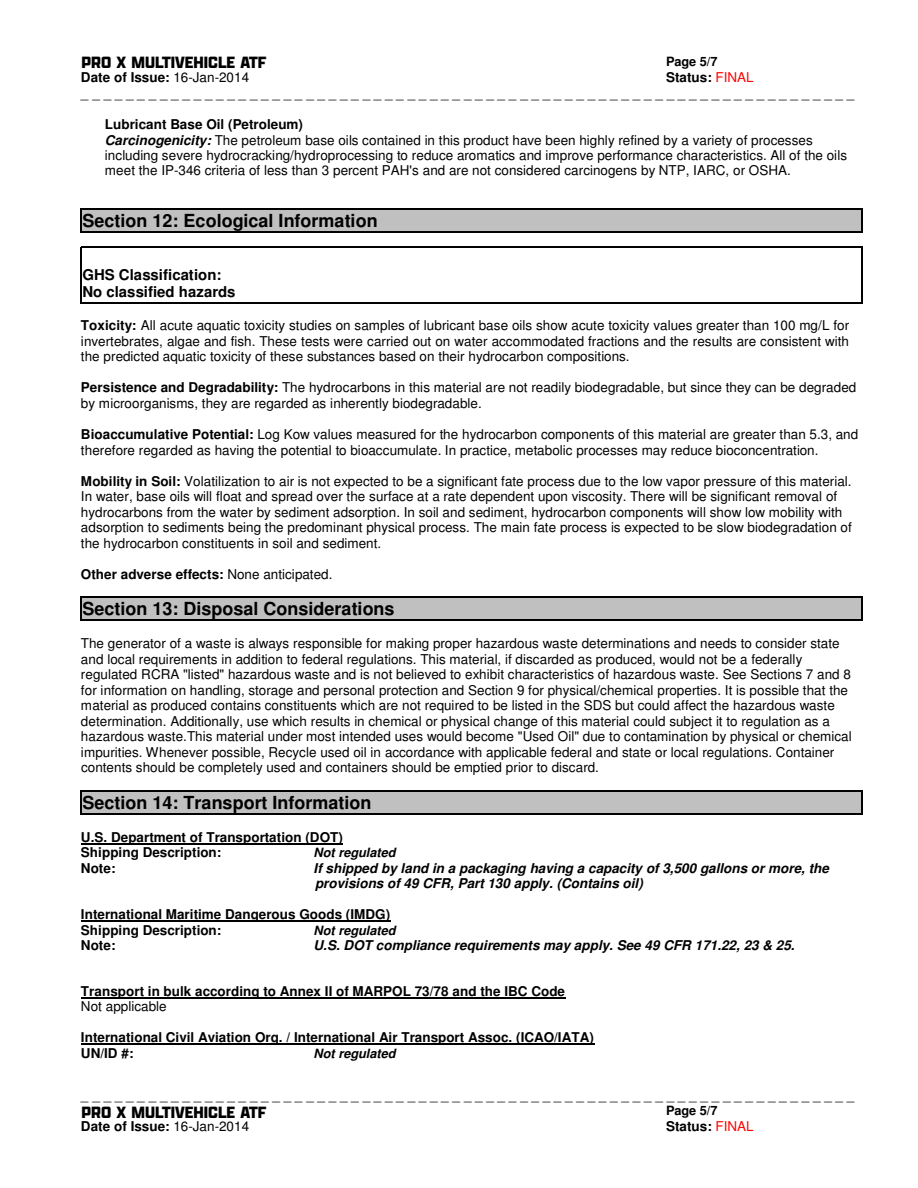
<style>
.page{position:relative;width:918px;height:1188px;background:#fff}
.page>*{position:absolute;margin:0;border:0;box-sizing:border-box;transform-origin:0 0}
.t1{font:700 18px "Helvetica";color:#000}
.t2{font:16.2px "PROX Bold";color:#000}
.t3{font:700 15px/17.2px "Helvetica";color:#000}
.t4{font:13.5px/15.5px "Helvetica";letter-spacing:.005em;color:#000}
.t5{font:700 13.5px/15.5px "Helvetica";letter-spacing:.005em;color:#000}
.t6{font:italic 700 13.5px/15.6px "Helvetica";letter-spacing:.005em;color:#000}
.t7{font:italic 700 12.75px "Helvetica";letter-spacing:-.005em;color:#000}
.t8{font:700 12.75px "Helvetica";letter-spacing:-.005em;color:#000}
.s1{font-weight:400}
.s2{font-weight:700}
.s3{color:#f00}
.s4{font-weight:700;font-style:italic}
.s5{font-weight:400;color:#f00}
</style>
<div class="page">
<div style="left:81px;top:209px;width:782px;height:23px;background:#c0c0c0"></div>
<hr style="left:81px;top:208px;width:782px;height:1px;background:#010101">
<hr style="left:81px;top:232px;width:782px;height:1px;background:#010101">
<svg style="left:81px;top:209px;width:1px;height:23px"></svg>
<svg style="left:862px;top:209px;width:1px;height:23px"></svg>
<hr style="left:81px;top:247px;width:782px;height:1px;background:#010101">
<hr style="left:81px;top:302px;width:782px;height:1px;background:#010101">
<hr style="left:81px;top:247px;width:1px;height:56px;background:#010101">
<hr style="left:862px;top:247px;width:1px;height:56px;background:#010101">
<div style="left:81px;top:597px;width:782px;height:24px;background:#c0c0c0"></div>
<hr style="left:81px;top:597px;width:782px;height:1px;background:#010101">
<hr style="left:81px;top:620px;width:782px;height:1px;background:#010101">
<svg style="left:81px;top:598px;width:1px;height:22px"></svg>
<svg style="left:862px;top:598px;width:1px;height:22px"></svg>
<div style="left:81px;top:791px;width:782px;height:23px;background:#c0c0c0"></div>
<hr style="left:81px;top:790px;width:782px;height:1px;background:#010101">
<hr style="left:81px;top:813px;width:782px;height:1px;background:#010101">
<svg style="left:81px;top:791px;width:1px;height:22px"></svg>
<svg style="left:862px;top:791px;width:1px;height:22px"></svg>
<hr style="left:81px;top:843px;width:262px;height:2px;background:#000">
<hr style="left:81px;top:921px;width:309px;height:1px;background:#000">
<hr style="left:81px;top:997px;width:484px;height:2px;background:#000">
<hr style="left:81px;top:1043px;width:513px;height:2px;background:#000">
<p class="t4" style="left:81px;top:55px;width:208px">778632 - MaxPro Multivehicle ATF</p>
<p class="t8" style="left:666px;top:57px;width:53px">Page 5/7</p>
<p class="t5" style="left:81px;top:71px;width:170px">Date of Issue: <span class="s1">16-Jan-2014</span></p>
<p class="t2" style="left:82px;top:55px;width:186px">PRO X MULTIVEHICLE ATF</p>
<p class="t4" style="left:81px;top:70px;width:775px;line-height:15.9px;text-indent:585px"><span class="s2">Status:</span> <span class="s3">FINAL<br></span>_ _ _ _ _ _ _ _ _ _ _ _ _ _ _ _ _ _ _ _ _ _ _ _ _ _ _ _ _ _ _ _ _ _ _ _ _ _ _ _ _ _ _ _ _ _ _ _ _ _ _ _ _ _ _ _ _ _ _ _ _ _ _ _ _ _ _ _ _</p>
<p class="t4" style="left:105px;top:117px;width:744px"><span class="s2">Lubricant Base Oil (Petroleum)<br></span><span class="s4">Carcinogenicity:</span> The petroleum base oils contained in this product have been highly refined by a variety of processes including severe hydrocracking/hydroprocessing to reduce aromatics and improve performance characteristics. All of the oils meet the IP-346 criteria of less than 3 percent PAH's and are not considered carcinogens by NTP, IARC, or OSHA.</p>
<h1 class="t1" style="left:82px;top:214px;width:297px">Section 12: Ecological Information</h1>
<p class="t3" style="left:82px;top:267px;width:155px">GHS Classification:<br>No classified hazards</p>
<p class="t4" style="left:81px;top:319px;width:770px;text-align:justify"><span class="s2">Toxicity:</span> All acute aquatic toxicity studies on samples of lubricant base oils show acute toxicity values greater than 100 mg/L for invertebrates, algae and fish. These tests were carried out on water accommodated fractions and the results are consistent with the predicted aquatic toxicity of these substances based on their hydrocarbon compositions.</p>
<p class="t4" style="left:81px;top:381px;width:777px"><span class="s2">Persistence and Degradability:</span> The hydrocarbons in this material are not readily biodegradable, but since they can be degraded by microorganisms, they are regarded as inherently biodegradable.</p>
<p class="t4" style="left:81px;top:428px;width:779px"><span class="s2">Bioaccumulative Potential:</span> Log Kow values measured for the hydrocarbon components of this material are greater than 5.3, and therefore regarded as having the potential to bioaccumulate. In practice, metabolic processes may reduce bioconcentration.</p>
<p class="t4" style="left:81px;top:475px;width:772px"><span class="s2">Mobility in Soil:</span> Volatilization to air is not expected to be a significant fate process due to the low vapor pressure of this material.<br>In water, base oils will float and spread over the surface at a rate dependent upon viscosity. There will be significant removal of hydrocarbons from the water by sediment adsorption. In soil and sediment, hydrocarbon components will show low mobility with adsorption to sediments being the predominant physical process. The main fate process is expected to be slow biodegradation of the hydrocarbon constituents in soil and sediment.</p>
<p class="t5" style="left:81px;top:567px;width:253px">Other adverse effects: <span class="s1">None anticipated.</span></p>
<h1 class="t1" style="left:82px;top:602px;width:314px">Section 13: Disposal Considerations</h1>
<p class="t4" style="left:81px;top:637px;width:772px">The generator of a waste is always responsible for making proper hazardous waste determinations and needs to consider state and local requirements in addition to federal regulations. This material, if discarded as produced, would not be a federally regulated RCRA "listed" hazardous waste and is not believed to exhibit characteristics of hazardous waste. See Sections 7 and 8 for information on handling, storage and personal protection and Section 9 for physical/chemical properties. It is possible that the material as produced contains constituents which are not required to be listed in the SDS but could affect the hazardous waste determination. Additionally, use which results in chemical or physical change of this material could subject it to regulation as a hazardous waste.This material under most intended uses would become "Used Oil" due to contamination by physical or chemical impurities. Whenever possible, Recycle used oil in accordance with applicable federal and state or local regulations. Container contents should be completely used and containers should be emptied prior to discard.</p>
<h1 class="t1" style="left:82px;top:795px;width:291px">Section 14: Transport Information</h1>
<p class="t5" style="left:81px;top:830px;width:263px">U.S. Department of Transportation (DOT)<br>Shipping Description:</p>
<p class="t7" style="left:314px;top:848px;width:84px">Not regulated</p>
<p class="t5" style="left:81px;top:861px;width:36px">Note:</p>
<p class="t6" style="left:314px;top:861px;width:517px">If shipped by land in a packaging having a capacity of 3,500 gallons or more, the provisions of 49 CFR, Part 130 apply. (Contains oil)</p>
<p class="t5" style="left:81px;top:908px;width:311px">International Maritime Dangerous Goods (IMDG)<br>Shipping Description:</p>
<p class="t7" style="left:314px;top:925px;width:84px">Not regulated</p>
<p class="t5" style="left:81px;top:939px;width:36px">Note:</p>
<p class="t6" style="left:314px;top:939px;width:483px">U.S. DOT compliance requirements may apply. See 49 CFR 171.22, 23 &amp; 25.</p>
<p class="t5" style="left:81px;top:985px;width:486px">Transport in bulk according to Annex II of MARPOL 73/78 and the IBC Code</p>
<p class="t4" style="left:81px;top:1000px;width:87px">Not applicable</p>
<p class="t5" style="left:81px;top:1031px;width:514px">International Civil Aviation Org. / International Air Transport Assoc. (ICAO/IATA)<br>UN/ID #:</p>
<p class="t7" style="left:314px;top:1048px;width:84px">Not regulated</p>
<p class="t4" style="left:81px;top:1088px;width:775px">_ _ _ _ _ _ _ _ _ _ _ _ _ _ _ _ _ _ _ _ _ _ _ _ _ _ _ _ _ _ _ _ _ _ _ _ _ _ _ _ _ _ _ _ _ _ _ _ _ _ _ _ _ _ _ _ _ _ _ _ _ _ _ _ _ _ _ _ _<br>778632 - MaxPro Multivehicle ATF</p>
<p class="t8" style="left:666px;top:1106px;width:53px">Page 5/7</p>
<p class="t2" style="left:82px;top:1105px;width:186px">PRO X MULTIVEHICLE ATF</p>
<p class="t5" style="left:81px;top:1120px;width:170px">Date of Issue: <span class="s1">16-Jan-2014</span></p>
<p class="t5" style="left:666px;top:1120px;width:89px">Status: <span class="s5">FINAL</span></p>
</div>
